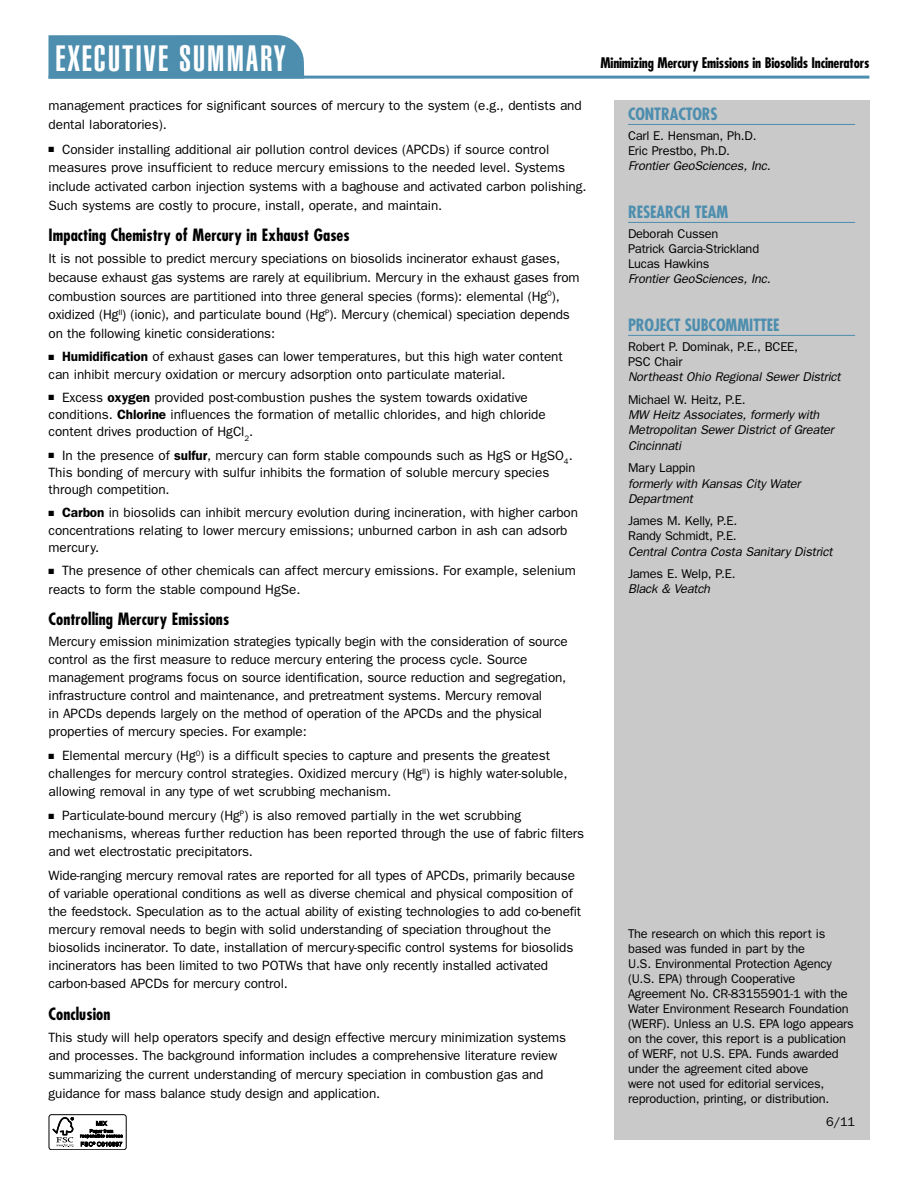
<style>
.page{position:relative;width:918px;height:1188px;background:#fff}
.page>*{position:absolute;margin:0;border:0;box-sizing:border-box;transform-origin:0 0}
.t1{font:900 extra-condensed 36px "Helvetica";color:#fff}
.t2{font:700 condensed 16.5px "Futura";letter-spacing:.005em;color:#000}
.t3{font:700 condensed 16.5px "Futura";letter-spacing:-.005em;color:#4d8eae}
.t4{font:700 condensed 14.25px "Futura";letter-spacing:-.015em;color:#000}
.t5{font:13.5px/18px "Franklin Gothic";letter-spacing:-.005em;color:#000}
.t6{font:12.75px/15px "Franklin Gothic";letter-spacing:-.015em;color:#000}
.t7{font:italic 12.75px/15.3px "Franklin Gothic";letter-spacing:-.015em;color:#000}
.s1{font-weight:600}
</style>
<div class="page">
<hr style="left:49px;top:76px;width:820px;height:3px;background:#4d8eae">
<div style="left:49px;top:1115px;width:77px;height:35px;border:1px solid #000;border-radius:3px"></div>
<svg style="left:52px;top:1117px;width:22px;height:30px"></svg>
<svg style="left:80px;top:1121px;width:43px;height:26px"></svg>
<div style="left:48px;top:35px;width:256px;height:44px;background:#4d8eae"></div>
<div style="left:614px;top:100px;width:255px;height:1039px;background:#c9c9ca"></div>
<hr style="left:628px;top:124px;width:227px;height:1px;background:#4d8eae">
<hr style="left:628px;top:222px;width:227px;height:1px;background:#4d8eae">
<hr style="left:628px;top:335px;width:227px;height:1px;background:#4d8eae">
<h1 class="t1" style="left:56px;top:37px;width:40px">EXECUTIVE</h1>
<h1 class="t1" style="left:179px;top:37px;width:17px">SUMMAR</h1>
<h1 class="t1" style="left:274px;top:37px;width:13px">Y</h1>
<p class="t4" style="left:601px;top:54px;width:270px">Minimizing Mercury Emissions in Biosolids Incinerators</p>
<p class="t3" style="left:628px;top:103px;width:91px">CONTRACTORS</p>
<p class="t6" style="left:628px;top:128px;width:130px">Carl E. Hensman, Ph.D.<br>Eric Prestbo, Ph.D.</p>
<p class="t7" style="left:628px;top:159px;width:144px">Frontier GeoSciences, Inc.</p>
<p class="t3" style="left:628px;top:201px;width:17px">Researc</p>
<p class="t3" style="left:681px;top:201px;width:30px">h Team</p>
<p class="t6" style="left:628px;top:226px;width:133px">Deborah Cussen<br>Patrick Garcia-Strickland<br>Lucas Hawkins</p>
<p class="t7" style="left:628px;top:271px;width:144px">Frontier GeoSciences, Inc.</p>
<p class="t3" style="left:628px;top:314px;width:73px">Project Subcommittee</p>
<p class="t6" style="left:628px;top:339px;width:172px">Robert P. Dominak, P.E., BCEE,<br>PSC Chair</p>
<p class="t7" style="left:628px;top:369px;width:214px">Northeast Ohio Regional Sewer District</p>
<p class="t6" style="left:628px;top:392px;width:119px">Michael W. Heitz, P.E.</p>
<p class="t7" style="left:628px;top:407px;width:207px">MW Heitz Associates, formerly with<br>Metropolitan Sewer District of Greater<br>Cincinnati</p>
<p class="t6" style="left:628px;top:461px;width:69px">Mary Lappin</p>
<p class="t7" style="left:628px;top:476px;width:174px">formerly with Kansas City Water<br>Department</p>
<p class="t6" style="left:628px;top:514px;width:111px">James M. Kelly, P.E.<br>Randy Schmidt, P.E.</p>
<p class="t7" style="left:628px;top:544px;width:206px">Central Contra Costa Sanitary District</p>
<p class="t6" style="left:628px;top:566px;width:109px">James E. Welp, P.E.</p>
<p class="t7" style="left:628px;top:582px;width:84px">Black &amp; Veatch</p>
<p class="t5" style="left:49px;top:96px;width:535px;line-height:18.8px">management practices for significant sources of mercury to the system (e.g., dentists and dental laboratories).</p>
<p class="t5" style="left:49px;top:140px;width:539px;line-height:18.8px">■ Consider installing additional air pollution control devices (APCDs) if source control measures prove insufficient to reduce mercury emissions to the needed level. Systems include activated carbon injection systems with a baghouse and activated carbon polishing.<br>Such systems are costly to procure, install, operate, and maintain.</p>
<p class="t2" style="left:49px;top:225px;width:303px">Impacting Chemistry of Mercury in Exhaust Gases</p>
<p class="t5" style="left:49px;top:249px;width:533px;line-height:18.8px">It is not possible to predict mercury speciations on biosolids incinerator exhaust gases, because exhaust gas systems are rarely at equilibrium. Mercury in the exhaust gases from combustion sources are partitioned into three general species (forms): elemental (Hg<sup>0</sup>), oxidized (Hg<sup>II</sup>) (ionic), and particulate bound (Hg<sup>P</sup>). Mercury (chemical) speciation depends on the following kinetic considerations:</p>
<p class="t5" style="left:49px;top:348px;width:516px;line-height:17.2px">■ <span class="s1">Humidification</span> of exhaust gases can lower temperatures, but this high water content can inhibit mercury oxidation or mercury adsorption onto particulate material.</p>
<p class="t5" style="left:49px;top:389px;width:499px;line-height:17.2px">■ Excess <span class="s1">oxygen</span> provided post-combustion pushes the system towards oxidative conditions. <span class="s1">Chlorine</span> influences the formation of metallic chlorides, and high chloride content drives production of HgCl<sub>2</sub>.</p>
<p class="t5" style="left:49px;top:446px;width:526px;line-height:17.2px">■ In the presence of <span class="s1">sulfur</span>, mercury can form stable compounds such as HgS or HgSO<sub>4</sub>.<br>This bonding of mercury with sulfur inhibits the formation of soluble mercury species through competition.</p>
<p class="t5" style="left:49px;top:504px;width:531px;line-height:17.2px">■ <span class="s1">Carbon</span> in biosolids can inhibit mercury evolution during incineration, with higher carbon concentrations relating to lower mercury emissions; unburned carbon in ash can adsorb mercury.</p>
<p class="t5" style="left:49px;top:561px;width:529px;line-height:18.8px">■ The presence of other chemicals can affect mercury emissions. For example, selenium reacts to form the stable compound HgSe.</p>
<p class="t2" style="left:49px;top:609px;width:182px">Controlling Mercury Emissions</p>
<p class="t5" style="left:49px;top:633px;width:521px">Mercury emission minimization strategies typically begin with the consideration of source control as the first measure to reduce mercury entering the process cycle. Source management programs focus on source identification, source reduction and segregation, infrastructure control and maintenance, and pretreatment systems. Mercury removal<br>in APCDs depends largely on the method of operation of the APCDs and the physical properties of mercury species. For example:</p>
<p class="t5" style="left:49px;top:747px;width:520px">■ Elemental mercury (Hg<sup>0</sup>) is a difficult species to capture and presents the greatest challenges for mercury control strategies. Oxidized mercury (Hg<sup>II</sup>) is highly water-soluble, allowing removal in any type of wet scrubbing mechanism.</p>
<p class="t5" style="left:49px;top:807px;width:537px">■ Particulate-bound mercury (Hg<sup>P</sup>) is also removed partially in the wet scrubbing mechanisms, whereas further reduction has been reported through the use of fabric filters and wet electrostatic precipitators.</p>
<p class="t5" style="left:49px;top:867px;width:534px">Wide-ranging mercury removal rates are reported for all types of APCDs, primarily because of variable operational conditions as well as diverse chemical and physical composition of the feedstock. Speculation as to the actual ability of existing technologies to add co-benefit mercury removal needs to begin with solid understanding of speciation throughout the biosolids incinerator. To date, installation of mercury-specific control systems for biosolids incinerators has been limited to two POTWs that have only recently installed activated carbon-based APCDs for mercury control.</p>
<p class="t2" style="left:49px;top:1003px;width:63px">Conclusion</p>
<p class="t5" style="left:49px;top:1028px;width:519px;line-height:18.8px">This study will help operators specify and design effective mercury minimization systems and processes. The background information includes a comprehensive literature review summarizing the current understanding of mercury speciation in combustion gas and guidance for mass balance study design and application.</p>
<p class="t6" style="left:628px;top:927px;width:227px">The research on which this report is based was funded in part by the<br>U.S. Environmental Protection Agency (U.S. EPA) through Cooperative Agreement No. CR-83155901-1 with the Water Environment Research Foundation (WERF). Unless an U.S. EPA logo appears on the cover, this report is a publication of WERF, not U.S. EPA. Funds awarded under the agreement cited above<br>were not used for editorial services, reproduction, printing, or distribution.</p>
<p class="t6" style="left:826px;top:1114px;width:31px">6/11</p>
</div>
